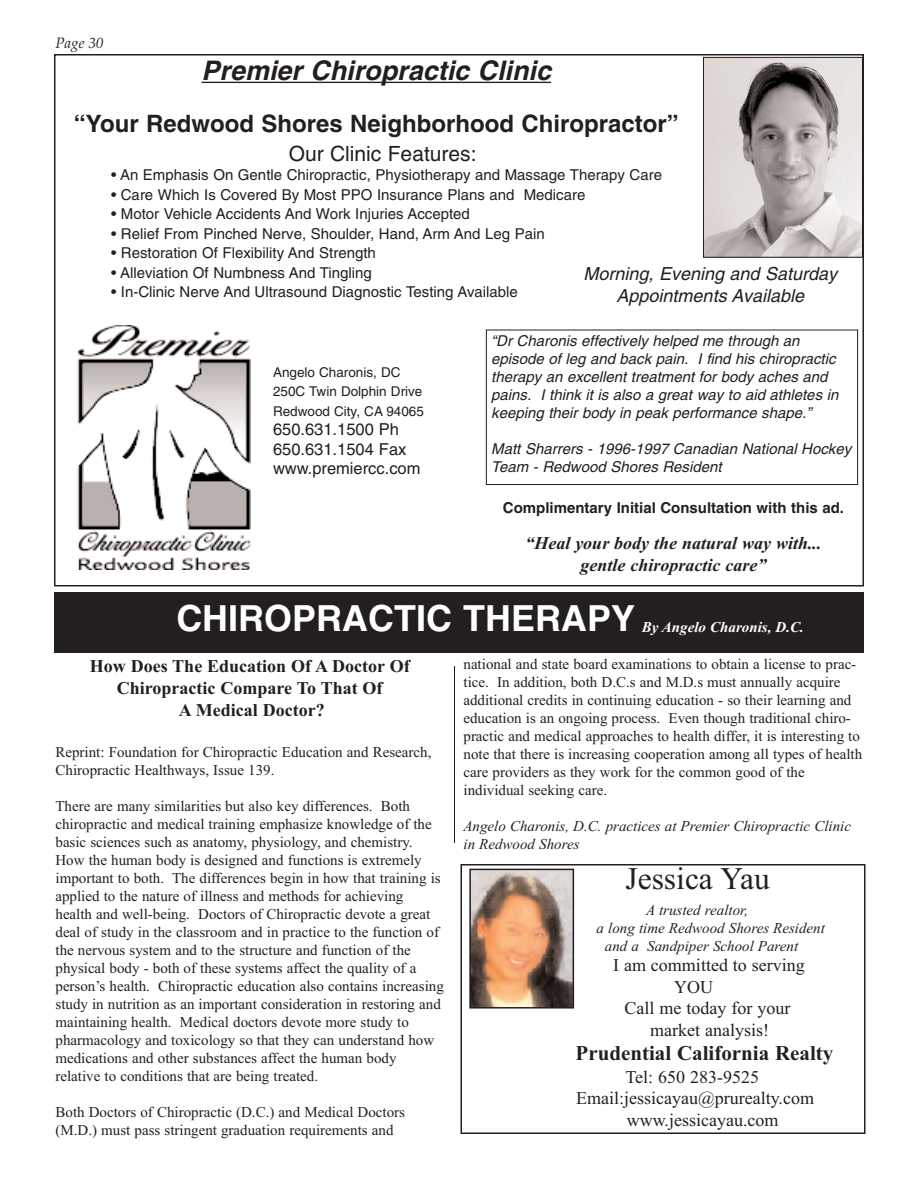
<style>
.page{position:relative;width:918px;height:1188px;background:#fff}
.page>*{position:absolute;margin:0;border:0;box-sizing:border-box;transform-origin:0 0}
.t1{font:700 36px "Helvetica";color:#fff}
.t2{font:31.5px "Times New Roman";color:#231f20}
.t3{font:italic 700 27px "Helvetica";color:#231f20}
.t4{font:700 24px "Helvetica";color:#231f20}
.t5{font:700 21px "Times New Roman";color:#231f20}
.t6{font:21px "Helvetica";color:#231f20}
.t7{font:18px "Times New Roman";color:#231f20}
.t8{font:700 18px/21.6px "Times New Roman";color:#231f20;text-align:center}
.t9{font:italic 700 18px/21.6px "Times New Roman";color:#231f20;text-align:center}
.t10{font:italic 18px/21.6px "Helvetica";color:#231f20;text-align:center}
.t11{font:16.5px/19.5px "Helvetica";color:#231f20}
.t12{font:15px/18px "Times New Roman";color:#231f20}
.t13{font:15px "Helvetica";color:#231f20}
.t14{font:italic 15px/18px "Helvetica";color:#231f20}
.t15{font:italic 15px/18px "Times New Roman";color:#231f20}
.t16{font:700 15px "Helvetica";color:#231f20}
.t17{font:italic 700 15px "Times New Roman";color:#fff}
.t18{font:italic 15px "Palatino";color:#231f20}
.t19{font:13.5px/19.5px "Helvetica";color:#231f20}
</style>
<div class="page">
<hr style="left:202px;top:82px;width:349px;height:1px;background:#231f20">
<img style="left:77px;top:325px;width:174px;height:245px">
<div style="left:486px;top:330px;width:372px;height:155px;border:1px solid #231f20"></div>
<img style="left:705px;top:59px;width:156px;height:197px">
<div style="left:703px;top:57px;width:160px;height:201px;border:1px solid #231f20"></div>
<hr style="left:454px;top:666px;width:1px;height:177px;background:#231f20">
<div style="left:54px;top:592px;width:810px;height:61px;background:#231f20"></div>
<div style="left:460px;top:864px;width:406px;height:270px;border:2px solid #231f20"></div>
<img style="left:472px;top:872px;width:99px;height:134px">
<div style="left:469px;top:869px;width:105px;height:140px;border:2px solid #231f20"></div>
<p class="t18" style="left:56px;top:35px;width:50px">Page 30</p>
<h3 class="t3" style="left:202px;top:59px;width:351px">Premier Chiropractic Clinic</h3>
<h3 class="t4" style="left:74px;top:114px;width:606px">“Your Redwood Shores Neighborhood Chiropractor”</h3>
<h3 class="t6" style="left:289px;top:146px;width:189px">Our Clinic Features:</h3>
<p class="t13" style="left:111px;top:170px;width:553px">• An Emphasis On Gentle Chiropractic, Physiotherapy and Massage Therapy Care</p>
<p class="t13" style="left:111px;top:189px;width:476px">• Care Which Is Covered By Most PPO Insurance Plans and Medicare</p>
<p class="t13" style="left:111px;top:209px;width:360px">• Motor Vehicle Accidents And Work Injuries Accepted</p>
<p class="t13" style="left:111px;top:228px;width:435px">• Relief From Pinched Nerve, Shoulder, Hand, Arm And Leg Pain</p>
<p class="t13" style="left:111px;top:248px;width:266px">• Restoration Of Flexibility And Strength</p>
<p class="t13" style="left:111px;top:267px;width:262px">• Alleviation Of Numbness And Tingling</p>
<p class="t13" style="left:111px;top:287px;width:408px">• In-Clinic Nerve And Ultrasound Diagnostic Testing Available</p>
<p class="t10" style="left:584px;top:265px;width:255px">Morning, Evening and Saturday<br>Appointments Available</p>
<p class="t19" style="left:273px;top:364px;width:152px">Angelo Charonis, DC<br>250C Twin Dolphin Drive<br>Redwood City, CA 94065</p>
<p class="t11" style="left:273px;top:421px;width:149px">650.631.1500 Ph<br>650.631.1504 Fax www.premiercc.com</p>
<p class="t14" style="left:491px;top:333px;width:349px">“Dr Charonis effectively helped me through an episode of leg and back pain. I find his chiropractic therapy an excellent treatment for body aches and pains. I think it is also a great way to aid athletes in keeping their body in peak performance shape.”</p>
<p class="t14" style="left:491px;top:441px;width:362px">Matt Sharrers - 1996-1997 Canadian National Hockey<br>Team - Redwood Shores Resident</p>
<p class="t16" style="left:503px;top:501px;width:343px">Complimentary Initial Consultation with this ad.</p>
<p class="t9" style="left:525px;top:532px;width:298px">“Heal your body the natural way with... gentle chiropractic care”</p>
<h1 class="t1" style="left:176px;top:604px;width:460px">CHIROPRACTIC THERAPY</h1>
<p class="t17" style="left:642px;top:618px;width:164px">By Angelo Charonis, D.C.</p>
<p class="t8" style="left:90px;top:655px;width:321px">How Does The Education Of A Doctor Of<br>Chiropractic Compare To That Of<br>A Medical Doctor?</p>
<p class="t12" style="left:56px;top:743px;width:377px">Reprint: Foundation for Chiropractic Education and Research,<br>Chiropractic Healthways, Issue 139.</p>
<p class="t12" style="left:56px;top:797px;width:390px">There are many similarities but also key differences. Both chiropractic and medical training emphasize knowledge of the basic sciences such as anatomy, physiology, and chemistry.<br>How the human body is designed and functions is extremely important to both. The differences begin in how that training is applied to the nature of illness and methods for achieving<br>health and well-being. Doctors of Chiropractic devote a great deal of study in the classroom and in practice to the function of the nervous system and to the structure and function of the physical body - both of these systems affect the quality of a person’s health. Chiropractic education also contains increasing study in nutrition as an important consideration in restoring and maintaining health. Medical doctors devote more study to pharmacology and toxicology so that they can understand how medications and other substances affect the human body relative to conditions that are being treated.</p>
<p class="t12" style="left:56px;top:1103px;width:351px">Both Doctors of Chiropractic (D.C.) and Medical Doctors (M.D.) must pass stringent graduation requirements and</p>
<p class="t12" style="left:464px;top:655px;width:400px">national and state board examinations to obtain a license to prac&shy;tice. In addition, both D.C.s and M.D.s must annually acquire additional credits in continuing education - so their learning and education is an ongoing process. Even though traditional chiro&shy;practic and medical approaches to health differ, it is interesting to note that there is increasing cooperation among all types of health care providers as they work for the common good of the individual seeking care.</p>
<p class="t15" style="left:464px;top:817px;width:389px">Angelo Charonis, D.C. practices at Premier Chiropractic Clinic in Redwood Shores</p>
<h2 class="t2" style="left:626px;top:860px;width:146px">Jessica Yau</h2>
<p class="t15" style="left:646px;top:901px;width:104px">A trusted realtor,</p>
<p class="t15" style="left:597px;top:919px;width:230px">a long time Redwood Shores Resident</p>
<p class="t15" style="left:605px;top:937px;width:195px">and a Sandpiper School Parent</p>
<p class="t7" style="left:613px;top:955px;width:193px">I am committed to serving</p>
<p class="t7" style="left:674px;top:976px;width:40px">YOU</p>
<p class="t7" style="left:625px;top:998px;width:167px">Call me today for your</p>
<p class="t7" style="left:650px;top:1019px;width:120px">market analysis!</p>
<h3 class="t5" style="left:576px;top:1040px;width:259px">Prudential California Realty</h3>
<p class="t7" style="left:626px;top:1066px;width:135px">Tel: 650 283-9525</p>
<p class="t7" style="left:576px;top:1088px;width:239px">Email:jessicayau@prurealty.com</p>
<p class="t7" style="left:627px;top:1109px;width:153px">www.jessicayau.com</p>
</div>
